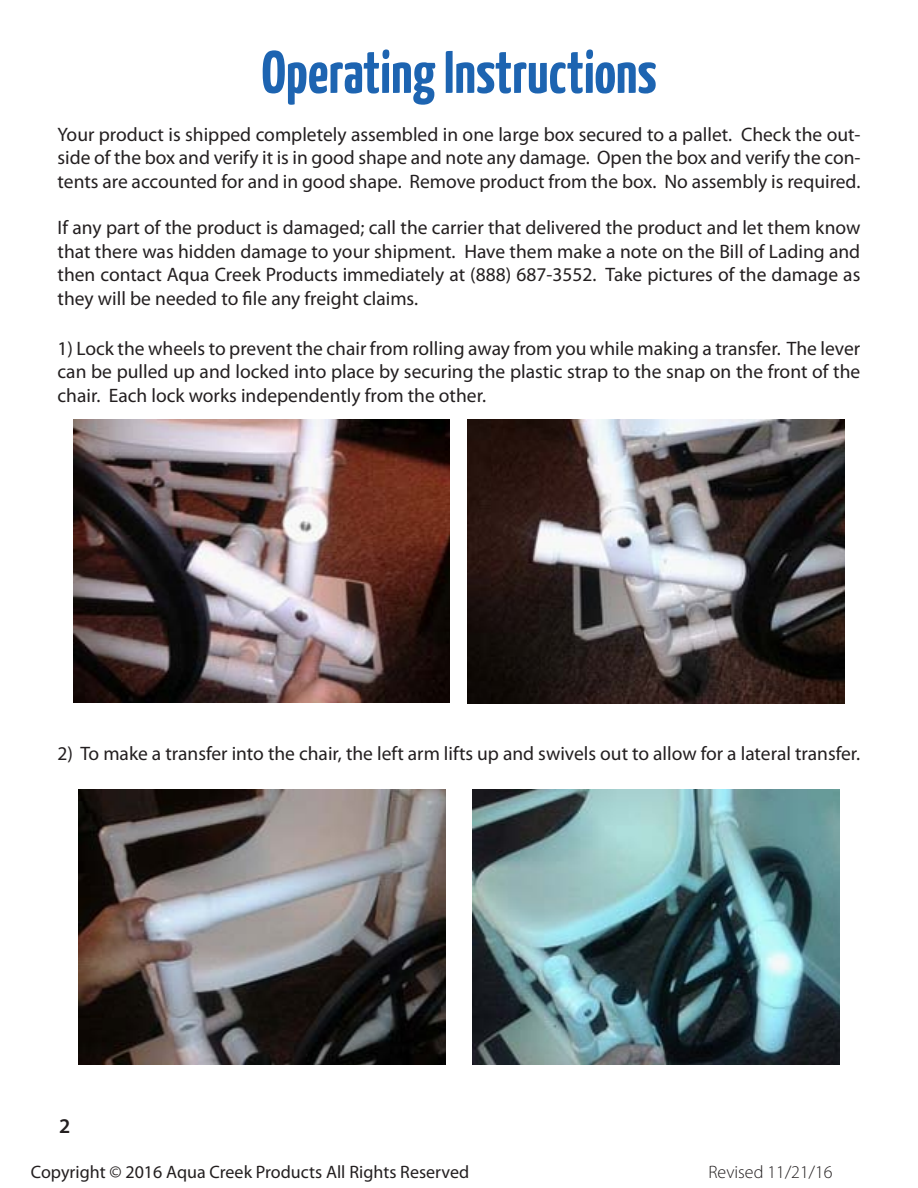
<style>
.page{position:relative;width:918px;height:1188px;background:#fff}
.page>*{position:absolute;margin:0;border:0;box-sizing:border-box;transform-origin:0 0}
.t1{font:700 60px "Yanone Kaffeesatz";color:#1d64b1}
.t2{font:600 21px "Myriad Pro";color:#231f20}
.t3{font:19.5px/23.4px "Myriad Pro";color:#231f20;text-align:justify}
.t4{font:18px "Myriad Pro";color:#231f20}
.t5{font:300 18px "Myriad Pro";color:#231f20}
</style>
<div class="page">
<img style="left:73px;top:420px;width:376px;height:282px">
<img style="left:467px;top:419px;width:378px;height:284px">
<img style="left:78px;top:790px;width:367px;height:274px">
<img style="left:473px;top:790px;width:367px;height:274px">
<h1 class="t1" style="left:261px;top:35px;width:397px">Operating Instructions</h1>
<p class="t3" style="left:58px;top:122px;width:804px">Your product is shipped completely assembled in one large box secured to a pallet. Check the out&shy;side of the box and verify it is in good shape and note any damage. Open the box and verify the con&shy;tents are accounted for and in good shape. Remove product from the box. No assembly is required.</p>
<p class="t3" style="left:58px;top:216px;width:804px">If any part of the product is damaged; call the carrier that delivered the product and let them know that there was hidden damage to your shipment. Have them make a note on the Bill of Lading and then contact Aqua Creek Products immediately at (888) 687-3552. Take pictures of the damage as they will be needed to file any freight claims.</p>
<p class="t3" style="left:58px;top:336px;width:804px">1) Lock the wheels to prevent the chair from rolling away from you while making a transfer. The lever can be pulled up and locked into place by securing the plastic strap to the snap on the front of the chair. Each lock works independently from the other.</p>
<p class="t3" style="left:58px;top:741px;width:804px">2) To make a transfer into the chair, the left arm lifts up and swivels out to allow for a lateral transfer.</p>
<p class="t2" style="left:59px;top:1113px;width:13px">2</p>
<p class="t4" style="left:31px;top:1160px;width:440px">Copyright © 2016 Aqua Creek Products All Rights Reserved</p>
<p class="t5" style="left:708px;top:1162px;width:126px">Revised 11/21/16</p>
</div>
